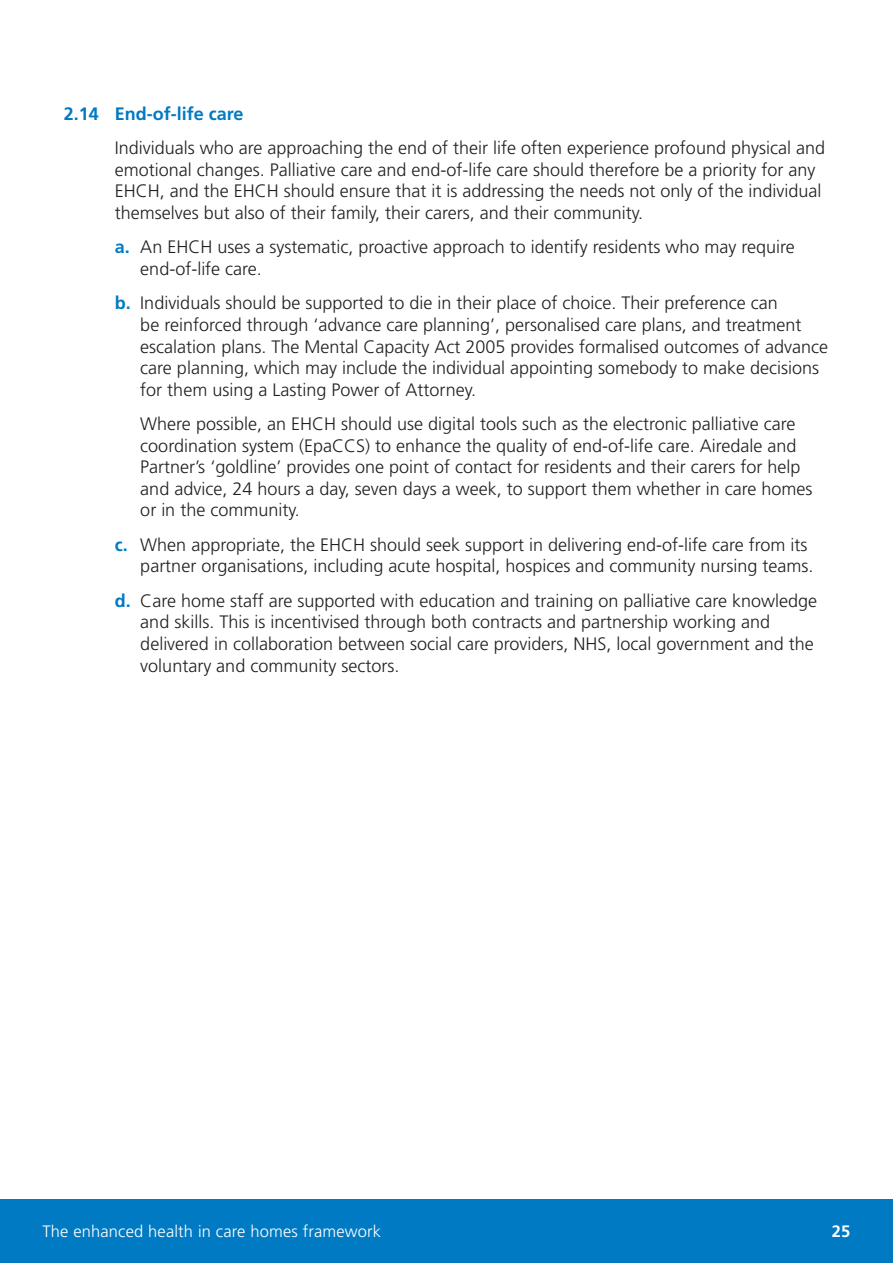
<style>
.page{position:relative;width:893px;height:1263px;background:#fff}
.page>*{position:absolute;margin:0;border:0;box-sizing:border-box;transform-origin:0 0}
.t1{font:300 18px/21.6px "Frutiger";color:#231f20}
.t2{font:700 18px "Frutiger";color:#007ac3}
.t3{font:300 16.5px "Frutiger";letter-spacing:.01em;color:#fff}
.t4{font:700 16.5px "Frutiger";color:#fff}
.s1{font-weight:700;color:#007ac3}
</style>
<div class="page">
<div style="left:0;top:1199px;width:893px;height:64px;background:#007ac3"></div>
<p class="t2" style="left:64px;top:103px;width:181px">2.14 End-of-life care</p>
<p class="t1" style="left:115px;top:137px;width:712px">Individuals who are approaching the end of their life often experience profound physical and emotional changes. Palliative care and end-of-life care should therefore be a priority for any EHCH, and the EHCH should ensure that it is addressing the needs not only of the individual themselves but also of their family, their carers, and their community.</p>
<p class="t1" style="left:140px;top:237px;width:656px;text-indent:-26px"><span class="s1">a.</span> An EHCH uses a systematic, proactive approach to identify residents who may require end-of-life care.</p>
<p class="t1" style="left:140px;top:293px;width:689px;text-indent:-26px"><span class="s1">b.</span> Individuals should be supported to die in their place of choice. Their preference can<br>be reinforced through ‘advance care planning’, personalised care plans, and treatment escalation plans. The Mental Capacity Act 2005 provides formalised outcomes of advance care planning, which may include the individual appointing somebody to make decisions for them using a Lasting Power of Attorney.</p>
<p class="t1" style="left:140px;top:413px;width:674px">Where possible, an EHCH should use digital tools such as the electronic palliative care coordination system (EpaCCS) to enhance the quality of end-of-life care. Airedale and Partner’s ‘goldline’ provides one point of contact for residents and their carers for help and advice, 24 hours a day, seven days a week, to support them whether in care homes or in the community.</p>
<p class="t1" style="left:140px;top:534px;width:675px;text-indent:-26px"><span class="s1">c.</span> When appropriate, the EHCH should seek support in delivering end-of-life care from its partner organisations, including acute hospital, hospices and community nursing teams.</p>
<p class="t1" style="left:140px;top:590px;width:678px;text-indent:-26px"><span class="s1">d.</span> Care home staff are supported with education and training on palliative care knowledge and skills. This is incentivised through both contracts and partnership working and delivered in collaboration between social care providers, NHS, local government and the voluntary and community sectors.</p>
<p class="t3" style="left:43px;top:1222px;width:340px">The enhanced health in care homes framework</p>
<p class="t4" style="left:832px;top:1222px;width:20px">25</p>
</div>
